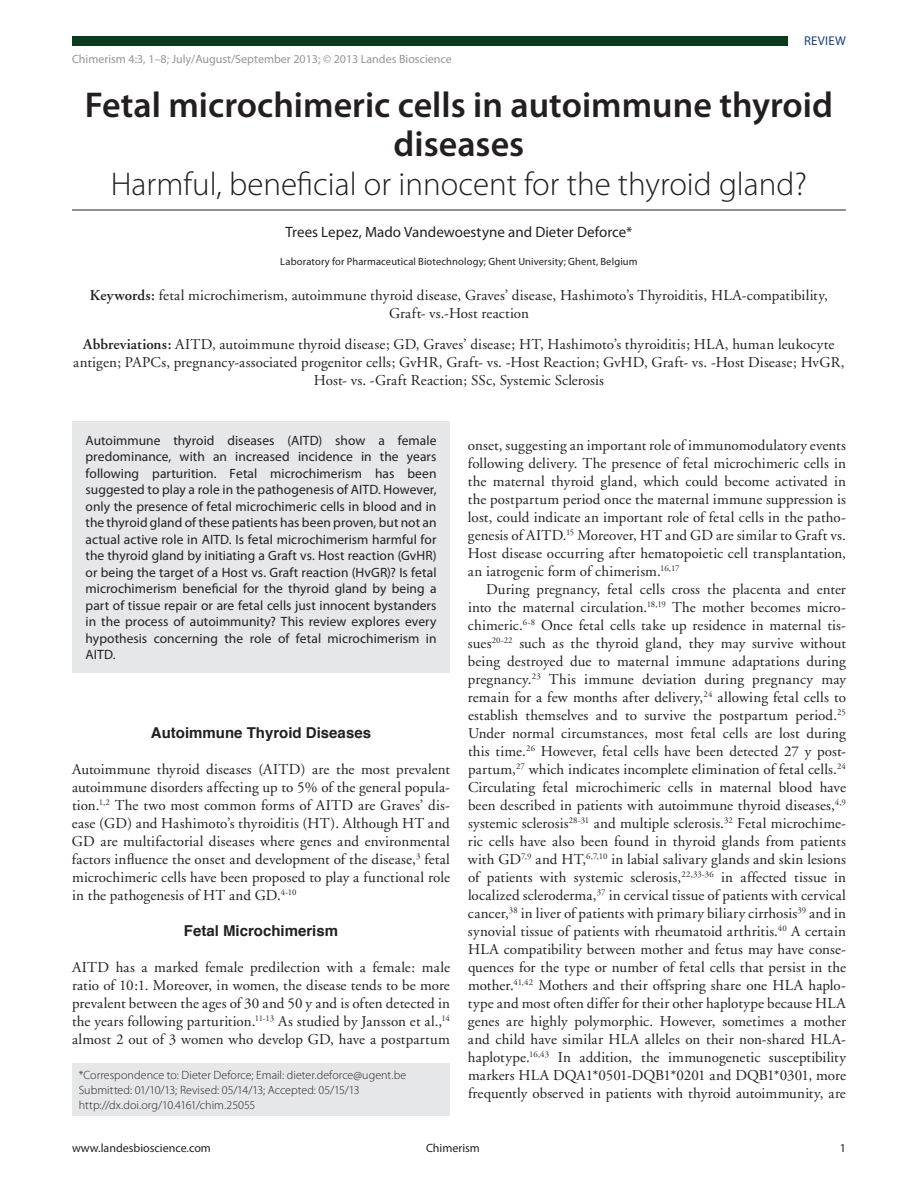
<style>
.page{position:relative;width:918px;height:1188px;background:#fff}
.page>*{position:absolute;margin:0;border:0;box-sizing:border-box;transform-origin:0 0}
.t1{font:600 36px/39px "Myriad Pro";color:#231f20;text-align:center}
.t2{font:300 33px "Myriad Pro";color:#231f20}
.t3{font:15px/18px "Adobe Garamond";letter-spacing:.005em;color:#231f20;text-align:justify}
.t4{font:15px "Myriad Pro";color:#231f20}
.t5{font:700 15px "Helvetica";color:#231f20}
.t6{font:13.5px/16.5px "Myriad Pro";letter-spacing:.005em;color:#231f20;text-align:justify}
.t7{font:12.75px "Myriad Pro";color:#193f7c}
.t8{font:300 12px/15px "Myriad Pro";color:#231f20}
.t9{font:12px "Myriad Pro";color:#939598}
.t10{font:12px "Myriad Pro";color:#231f20}
.t11{font:10.5px "Myriad Pro";letter-spacing:.015em;color:#231f20}
.s1{font-weight:600}
</style>
<div class="page">
<div style="left:72px;top:36px;width:715px;height:10px;background:#0b3b1c"></div>
<div style="left:72px;top:1063px;width:378px;height:53px;background:#e6e7e9"></div>
<div style="left:72px;top:421px;width:378px;height:252px;background:#e6e7e9"></div>
<hr style="left:72px;top:210px;width:774px;height:1px;background:#231f20">
<p class="t9" style="left:72px;top:52px;width:381px">Chimerism 4:3, 1–8; July/August/September 2013; © 2013 Landes Bioscience</p>
<p class="t7" style="left:804px;top:32px;width:8px">REVIEW</p>
<h1 class="t1" style="left:85px;top:85px;width:750px">Fetal microchimeric cells in autoimmune thyroid diseases</h1>
<h2 class="t2" style="left:111px;top:164px;width:698px">Harmful, beneficial or innocent for the thyroid gland?</h2>
<p class="t4" style="left:286px;top:223px;width:348px">Trees Lepez, Mado Vandewoestyne and Dieter Deforce*</p>
<p class="t11" style="left:280px;top:256px;width:359px">Laboratory for Pharmaceutical Biotechnology; Ghent University; Ghent, Belgium</p>
<p class="t3" style="left:90px;top:286px;width:739px;text-align:center"><span class="s1">Keywords:</span> fetal microchimerism, autoimmune thyroid disease, Graves’ disease, Hashimoto’s Thyroiditis, HLA-compatibility,<br>Graft- vs.-Host reaction</p>
<p class="t3" style="left:73px;top:336px;width:773px;text-align:center"><span class="s1">Abbreviations:</span> AITD, autoimmune thyroid disease; GD, Graves’ disease; HT, Hashimoto’s thyroiditis; HLA, human leukocyte antigen; PAPCs, pregnancy-associated progenitor cells; GvHR, Graft- vs. -Host Reaction; GvHD, Graft- vs. -Host Disease; HvGR,<br>Host- vs. -Graft Reaction; SSc, Systemic Sclerosis</p>
<p class="t6" style="left:86px;top:432px;width:353px">Autoimmune thyroid diseases (AITD) show a female predominance, with an increased incidence in the years following parturition. Fetal microchimerism has been suggested to play a role in the pathogenesis of AITD. However, only the presence of fetal microchimeric cells in blood and in the thyroid gland of these patients has been proven, but not an actual active role in AITD. Is fetal microchimerism harmful for the thyroid gland by initiating a Graft vs. Host reaction (GvHR) or being the target of a Host vs. Graft reaction (HvGR)? Is fetal microchimerism beneficial for the thyroid gland by being a part of tissue repair or are fetal cells just innocent bystanders in the process of autoimmunity? This review explores every hypothesis concerning the role of fetal microchimerism in AITD.</p>
<p class="t5" style="left:151px;top:721px;width:222px">Autoimmune Thyroid Diseases</p>
<p class="t3" style="left:72px;top:761px;width:380px">Autoimmune thyroid diseases (AITD) are the most prevalent autoimmune disorders affecting up to 5% of the general popula&shy;tion.<sup>1,2</sup> The two most common forms of AITD are Graves’ dis&shy;ease (GD) and Hashimoto’s thyroiditis (HT). Although HT and GD are multifactorial diseases where genes and environmental factors influence the onset and development of the disease,<sup>3</sup> fetal microchimeric cells have been proposed to play a functional role in the pathogenesis of HT and GD.<sup>4-10</sup></p>
<p class="t5" style="left:184px;top:919px;width:156px">Fetal Microchimerism</p>
<p class="t3" style="left:72px;top:959px;width:380px">AITD has a marked female predilection with a female: male ratio of 10:1. Moreover, in women, the disease tends to be more prevalent between the ages of 30 and 50 y and is often detected in the years following parturition.<sup>11-13</sup> As studied by Jansson et al.,<sup>14 </sup>almost 2 out of 3 women who develop GD, have a postpartum</p>
<p class="t8" style="left:79px;top:1068px;width:329px">*Correspondence to: Dieter Deforce; Email: dieter.deforce@ugent.be<br>Submitted: 01/10/13; Revised: 05/14/13; Accepted: 05/15/13 http://dx.doi.org/10.4161/chim.25055</p>
<p class="t3" style="left:468px;top:437px;width:380px">onset, suggesting an important role of immunomodulatory events following delivery. The presence of fetal microchimeric cells in the maternal thyroid gland, which could become activated in the postpartum period once the maternal immune suppression is lost, could indicate an important role of fetal cells in the patho&shy;genesis of AITD.<sup>15</sup> Moreover, HT and GD are similar to Graft vs.<br>Host disease occurring after hematopoietic cell transplantation, an iatrogenic form of chimerism.<sup>16,17</sup></p>
<p class="t3" style="left:468px;top:581px;width:380px;text-indent:18px">During pregnancy, fetal cells cross the placenta and enter into the maternal circulation.<sup>18,19</sup> The mother becomes micro&shy;chimeric.<sup>6-8</sup> Once fetal cells take up residence in maternal tis&shy;sues<sup>20-22</sup> such as the thyroid gland, they may survive without being destroyed due to maternal immune adaptations during pregnancy.<sup>23</sup> This immune deviation during pregnancy may remain for a few months after delivery,<sup>24</sup> allowing fetal cells to establish themselves and to survive the postpartum period.<sup>25<br></sup>Under normal circumstances, most fetal cells are lost during this time.<sup>26</sup> However, fetal cells have been detected 27 y post&shy;partum,<sup>27</sup> which indicates incomplete elimination of fetal cells.<sup>24<br></sup>Circulating fetal microchimeric cells in maternal blood have been described in patients with autoimmune thyroid diseases,<sup>4,9 </sup>systemic sclerosis<sup>28-31</sup> and multiple sclerosis.<sup>32</sup> Fetal microchime&shy;ric cells have also been found in thyroid glands from patients with GD<sup>7,9</sup> and HT,<sup>6,7,10</sup> in labial salivary glands and skin lesions of patients with systemic sclerosis,<sup>22,33-36</sup> in affected tissue in localized scleroderma,<sup>37</sup> in cervical tissue of patients with cervical cancer,<sup>38</sup> in liver of patients with primary biliary cirrhosis<sup>39</sup> and in synovial tissue of patients with rheumatoid arthritis.<sup>40</sup> A certain HLA compatibility between mother and fetus may have conse&shy;quences for the type or number of fetal cells that persist in the mother.<sup>41,42</sup> Mothers and their offspring share one HLA haplo&shy;type and most often differ for their other haplotype because HLA genes are highly polymorphic. However, sometimes a mother and child have similar HLA alleles on their non-shared HLA&shy;haplotype.<sup>16,43</sup> In addition, the immunogenetic susceptibility markers HLA DQA1*0501-DQB1*0201 and DQB1*0301, more frequently observed in patients with thyroid autoimmunity, are</p>
<p class="t10" style="left:72px;top:1141px;width:140px">www.landesbioscience.com</p>
<p class="t10" style="left:426px;top:1141px;width:55px">Chimerism</p>
<p class="t10" style="left:840px;top:1141px;width:8px">1</p>
</div>
